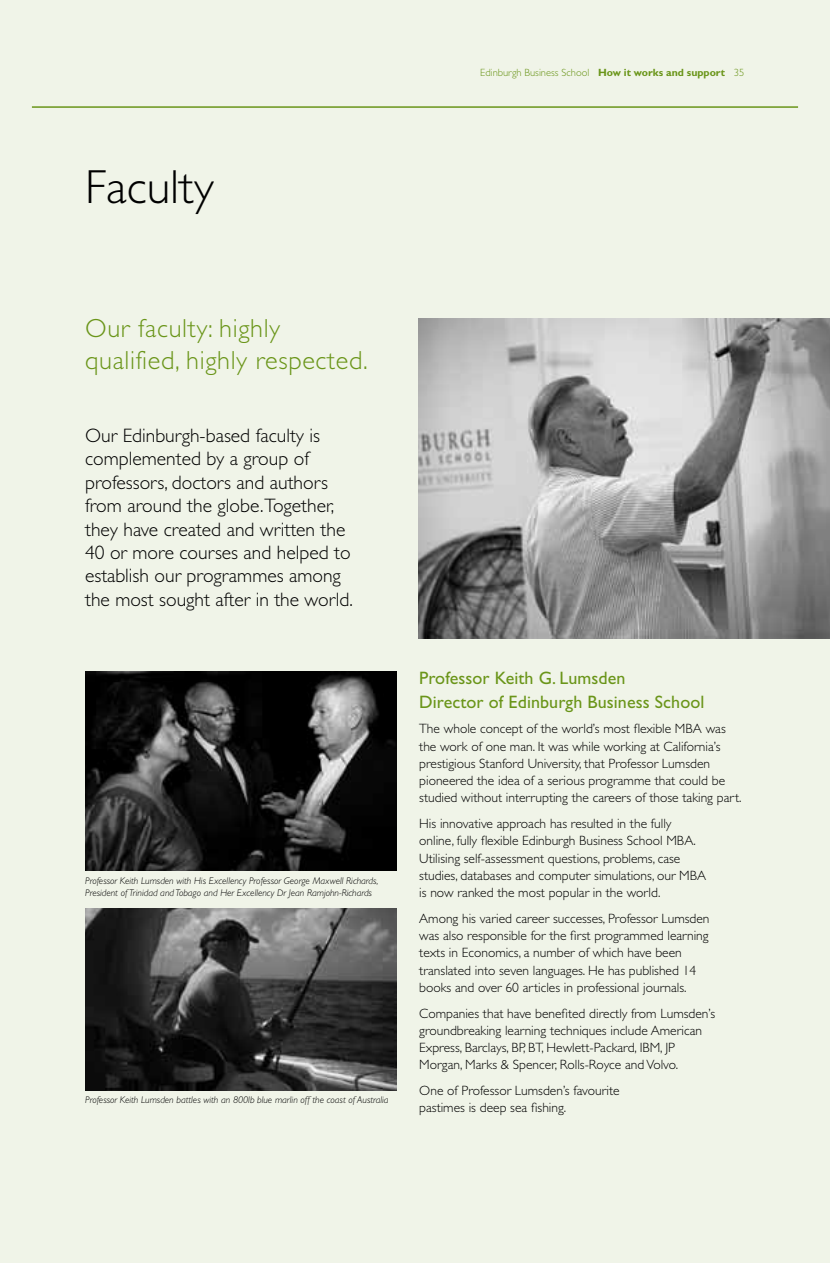
<style>
.page{position:relative;width:830px;height:1263px;background:#fff}
.page>*{position:absolute;margin:0;border:0;box-sizing:border-box;transform-origin:0 0}
.t1{font:300 48px "Gill Sans Std";color:#000}
.t2{font:300 26.25px/32.4px "Gill Sans Std";letter-spacing:.025em;color:#6a9519}
.t3{font:300 19.5px/23.4px "Gill Sans Std";color:#000}
.t4{font:18px/23.4px "Gill Sans Std";letter-spacing:.005em;color:#6a9519}
.t5{font:300 13.5px/17.2px "Gill Sans Std";color:#000}
.t6{font:300 10.5px "Gill Sans Std";color:#6a9519}
.t7{font:italic 300 9.75px/11.7px "Gill Sans Std";color:#000}
.s1{font-weight:700}
</style>
<div class="page">
<div style="left:0;top:0;width:829px;height:1263px;background:#f0f4e8"></div>
<img style="left:418px;top:319px;width:411px;height:319px">
<img style="left:85px;top:672px;width:311px;height:199px">
<img style="left:85px;top:909px;width:311px;height:181px">
<hr style="left:32px;top:106px;width:765px;height:2px;background:#6a9519">
<h1 class="t1" style="left:85px;top:160px;width:130px">Faculty</h1>
<p class="t6" style="left:480px;top:67px;width:265px">Edinburgh Business School <span class="s1">How it works and support</span> 35</p>
<h2 class="t2" style="left:85px;top:312px;width:284px">Our faculty: highly qualified, highly respected.</h2>
<p class="t3" style="left:85px;top:424px;width:269px">Our Edinburgh-based faculty is complemented by a group of professors, doctors and authors from around the globe.Together, they have created and written the<br>40 or more courses and helped to establish our programmes among the most sought after in the world.</p>
<p class="t7" style="left:85px;top:875px;width:295px">Professor Keith Lumsden with His Excellency Professor George Maxwell Richards,<br>President of Trinidad and Tobago and Her Excellency Dr Jean Ramjohn-Richards</p>
<p class="t7" style="left:85px;top:1094px;width:305px">Professor Keith Lumsden battles with an 800lb blue marlin off the coast of Australia</p>
<h3 class="t4" style="left:419px;top:666px;width:286px">Professor Keith G. Lumsden<br>Director of Edinburgh Business School</h3>
<p class="t5" style="left:419px;top:720px;width:323px">The whole concept of the world’s most flexible MBA was the work of one man. It was while working at California’s prestigious Stanford University, that Professor Lumsden pioneered the idea of a serious programme that could be studied without interrupting the careers of those taking part.</p>
<p class="t5" style="left:419px;top:815px;width:288px">His innovative approach has resulted in the fully online, fully flexible Edinburgh Business School MBA.<br>Utilising self-assessment questions, problems, case studies, databases and computer simulations, our MBA is now ranked the most popular in the world.</p>
<p class="t5" style="left:419px;top:910px;width:292px">Among his varied career successes, Professor Lumsden was also responsible for the first programmed learning texts in Economics, a number of which have been translated into seven languages. He has published 14 books and over 60 articles in professional journals.</p>
<p class="t5" style="left:419px;top:1005px;width:297px">Companies that have benefited directly from Lumsden’s groundbreaking learning techniques include American Express, Barclays, BP, BT, Hewlett-Packard, IBM, JP Morgan, Marks &amp; Spencer, Rolls-Royce and Volvo.</p>
<p class="t5" style="left:419px;top:1082px;width:202px">One of Professor Lumsden’s favourite pastimes is deep sea fishing.</p>
</div>
